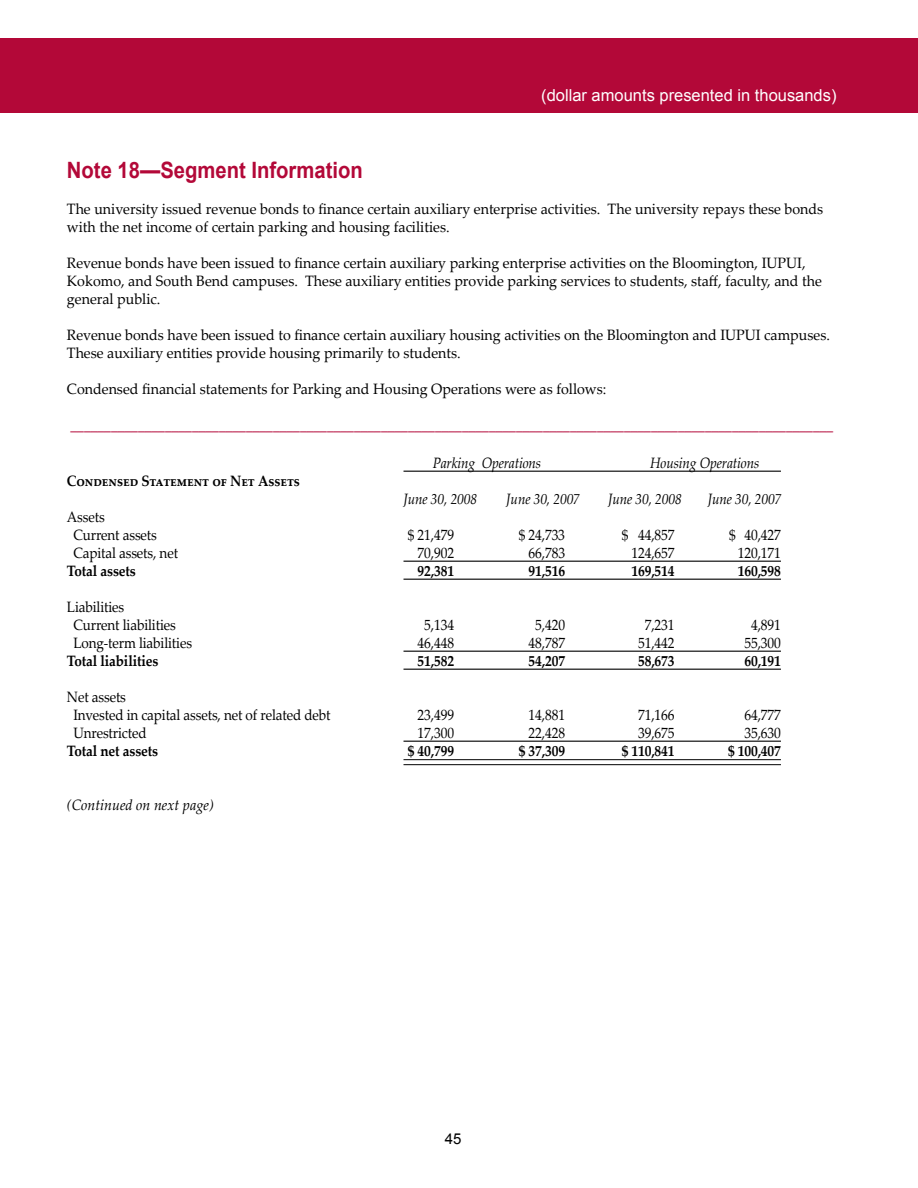
<style>
.page{position:relative;width:918px;height:1188px;background:#fff}
.page>*{position:absolute;margin:0;border:0;box-sizing:border-box;transform-origin:0 0}
.t1{font:700 22.5px "Arial";color:#b30838;scale:.9 1}
.t2{font:16.5px "Arial";color:#fff}
.t3{font:15px/18px "Palatino Linotype";color:#000;scale:.95 1}
.t4{font:15px/18px "Palatino Linotype";color:#000;scale:.9 1}
.t5{font:700 15px "Palatino Linotype";letter-spacing:-.01em;color:#000;scale:.9 1}
.t6{font:700 15px "Palatino Linotype";color:#b30838;scale:.9 1}
.t7{font:italic 15px "Palatino Linotype";letter-spacing:-.01em;color:#000;scale:.9 1}
.t8{font:italic 15px "Palatino Linotype";letter-spacing:-.01em;color:#000;scale:.95 1}
.t9{font:15px "Arial";color:#000}
</style>
<div class="page">
<div style="left:0;top:38px;width:918px;height:74px;background:#b30838"></div>
<hr style="left:404px;top:471px;width:377px;height:1px;background:#000">
<hr style="left:404px;top:561px;width:377px;height:1px;background:#000">
<hr style="left:404px;top:579px;width:377px;height:1px;background:#000">
<hr style="left:404px;top:651px;width:377px;height:1px;background:#000">
<hr style="left:404px;top:669px;width:377px;height:1px;background:#000">
<hr style="left:404px;top:741px;width:377px;height:1px;background:#000">
<hr style="left:404px;top:759px;width:377px;height:1px;background:#000">
<hr style="left:404px;top:764px;width:377px;height:1px;background:#000">
<p class="t2" style="left:541px;top:84px;width:297px">(dollar amounts presented in thousands)</p>
<h1 class="t1" style="left:67px;top:156px;width:330px">Note 18—Segment Information</h1>
<p class="t3" style="left:67px;top:200px;width:798px">The university issued revenue bonds to finance certain auxiliary enterprise activities. The university repays these bonds with the net income of certain parking and housing facilities.</p>
<p class="t3" style="left:67px;top:254px;width:796px">Revenue bonds have been issued to finance certain auxiliary parking enterprise activities on the Bloomington, IUPUI,<br>Kokomo, and South Bend campuses. These auxiliary entities provide parking services to students, staff, faculty, and the general public.</p>
<p class="t3" style="left:67px;top:326px;width:805px">Revenue bonds have been issued to finance certain auxiliary housing activities on the Bloomington and IUPUI campuses.<br>These auxiliary entities provide housing primarily to students.</p>
<p class="t3" style="left:67px;top:380px;width:569px">Condensed financial statements for Parking and Housing Operations were as follows:</p>
<p class="t6" style="left:71px;top:415px;width:849px">_________________________________________________________________________________________________________________</p>
<p class="t7" style="left:433px;top:452px;width:122px">Parking Operations</p>
<p class="t7" style="left:650px;top:452px;width:123px">Housing Operations</p>
<p class="t5" style="left:67px;top:470px;width:261px">Condensed Statement of Net Assets</p>
<p class="t7" style="left:404px;top:488px;width:83px">June 30, 2008</p>
<p class="t7" style="left:506px;top:488px;width:83px">June 30, 2007</p>
<p class="t7" style="left:608px;top:488px;width:83px">June 30, 2008</p>
<p class="t7" style="left:708px;top:488px;width:83px">June 30, 2007</p>
<p class="t4" style="left:73px;top:507px;width:94px;text-indent:-6px">Assets<br>Current assets</p>
<p class="t4" style="left:408px;top:525px;width:53px">$ 21,479</p>
<p class="t4" style="left:519px;top:525px;width:53px">$ 24,733</p>
<p class="t4" style="left:622px;top:525px;width:60px">$ 44,857</p>
<p class="t4" style="left:729px;top:525px;width:59px">$ 40,427</p>
<p class="t4" style="left:73px;top:543px;width:118px">Capital assets, net</p>
<p class="t4" style="left:418px;top:543px;width:42px">70,902</p>
<p class="t4" style="left:529px;top:543px;width:42px">66,783</p>
<p class="t4" style="left:632px;top:543px;width:49px">124,657</p>
<p class="t4" style="left:738px;top:543px;width:49px">120,171</p>
<p class="t5" style="left:67px;top:560px;width:78px">Total assets</p>
<p class="t5" style="left:418px;top:560px;width:42px">92,381</p>
<p class="t5" style="left:529px;top:560px;width:42px">91,516</p>
<p class="t5" style="left:632px;top:560px;width:49px">169,514</p>
<p class="t5" style="left:738px;top:560px;width:49px">160,598</p>
<p class="t4" style="left:73px;top:597px;width:115px;text-indent:-6px">Liabilities<br>Current liabilities</p>
<p class="t4" style="left:424px;top:615px;width:35px">5,134</p>
<p class="t4" style="left:535px;top:615px;width:35px">5,420</p>
<p class="t4" style="left:645px;top:615px;width:35px">7,231</p>
<p class="t4" style="left:751px;top:615px;width:35px">4,891</p>
<p class="t4" style="left:73px;top:633px;width:133px">Long-term liabilities</p>
<p class="t4" style="left:418px;top:633px;width:42px">46,448</p>
<p class="t4" style="left:529px;top:633px;width:42px">48,787</p>
<p class="t4" style="left:638px;top:633px;width:42px">51,442</p>
<p class="t4" style="left:745px;top:633px;width:42px">55,300</p>
<p class="t5" style="left:67px;top:650px;width:103px">Total liabilities</p>
<p class="t5" style="left:418px;top:650px;width:42px">51,582</p>
<p class="t5" style="left:529px;top:650px;width:42px">54,207</p>
<p class="t5" style="left:638px;top:650px;width:42px">58,673</p>
<p class="t5" style="left:745px;top:650px;width:42px">60,191</p>
<p class="t4" style="left:73px;top:687px;width:287px;text-indent:-6px">Net assets<br>Invested in capital assets, net of related debt</p>
<p class="t4" style="left:418px;top:705px;width:42px">23,499</p>
<p class="t4" style="left:529px;top:705px;width:42px">14,881</p>
<p class="t4" style="left:638px;top:705px;width:42px">71,166</p>
<p class="t4" style="left:745px;top:705px;width:42px">64,777</p>
<p class="t4" style="left:73px;top:723px;width:83px">Unrestricted</p>
<p class="t4" style="left:418px;top:723px;width:42px">17,300</p>
<p class="t4" style="left:529px;top:723px;width:42px">22,428</p>
<p class="t4" style="left:638px;top:723px;width:42px">39,675</p>
<p class="t4" style="left:745px;top:723px;width:42px">35,630</p>
<p class="t5" style="left:67px;top:740px;width:103px">Total net assets</p>
<p class="t5" style="left:408px;top:740px;width:53px">$ 40,799</p>
<p class="t5" style="left:519px;top:740px;width:53px">$ 37,309</p>
<p class="t5" style="left:622px;top:740px;width:60px">$ 110,841</p>
<p class="t5" style="left:728px;top:740px;width:60px">$ 100,407</p>
<p class="t8" style="left:67px;top:794px;width:156px">(Continued on next page)</p>
<p class="t9" style="left:445px;top:1129px;width:18px">45</p>
</div>
